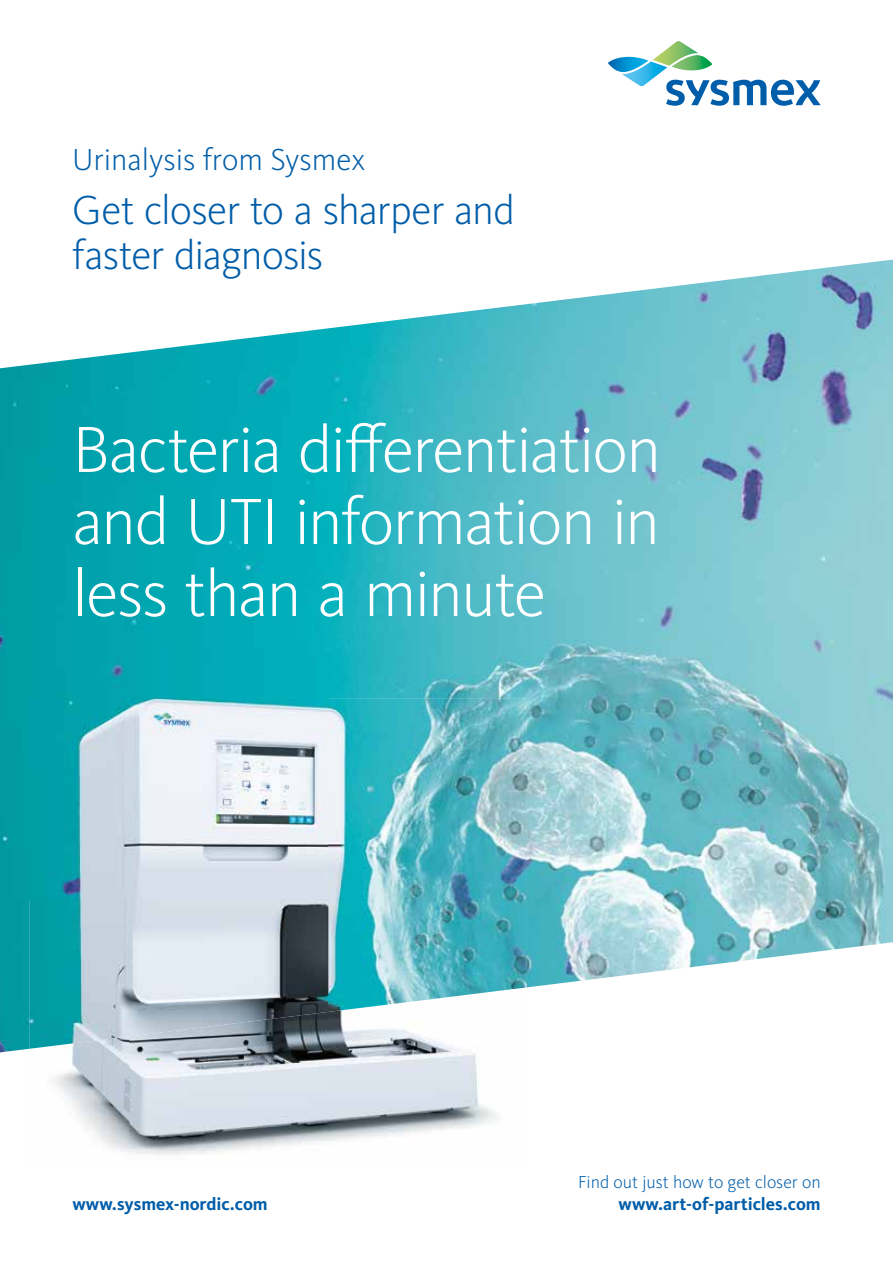
<style>
.page{position:relative;width:893px;height:1263px;background:#fff}
.page>*{position:absolute;margin:0;border:0;box-sizing:border-box;transform-origin:0 0}
.t1{font:300 67.5px/72px "Kievit Pro";letter-spacing:-.03em;color:#fff;text-align:justify}
.t2{font:300 42px/45px "Kievit Pro";letter-spacing:-.025em;color:#005da9}
.t3{font:300 31.5px "Kievit Pro";color:#005da9}
.t4{font:700 18px "Kievit Pro";color:#005da9}
.t5{font:300 18px "Kievit Pro";color:#005da9}
</style>
<div class="page">
<svg style="left:608px;top:41px;width:213px;height:65px"></svg>
<img style="left:0;top:260px;width:893px;height:792px">
<img style="left:129px;top:1012px;width:298px;height:143px">
<img style="left:427px;top:999px;width:100px;height:132px">
<img style="left:30px;top:1049px;width:99px;height:103px">
<img style="left:30px;top:699px;width:298px;height:350px">
<img style="left:328px;top:699px;width:199px;height:300px">
<img style="left:328px;top:999px;width:108px;height:13px">
<p class="t3" style="left:72px;top:141px;width:295px">Urinalysis from Sysmex</p>
<p class="t2" style="left:72px;top:187px;width:444px">Get closer to a sharper and faster diagnosis</p>
<p class="t1" style="left:72px;top:413px;width:590px">Bacteria differentiation and UTI information in less than a minute</p>
<p class="t4" style="left:72px;top:1193px;width:197px">www.sysmex-nordic.com</p>
<p class="t5" style="left:578px;top:1171px;width:244px">Find out just how to get closer on</p>
<p class="t4" style="left:618px;top:1193px;width:204px">www.art-of-particles.com</p>
</div>
